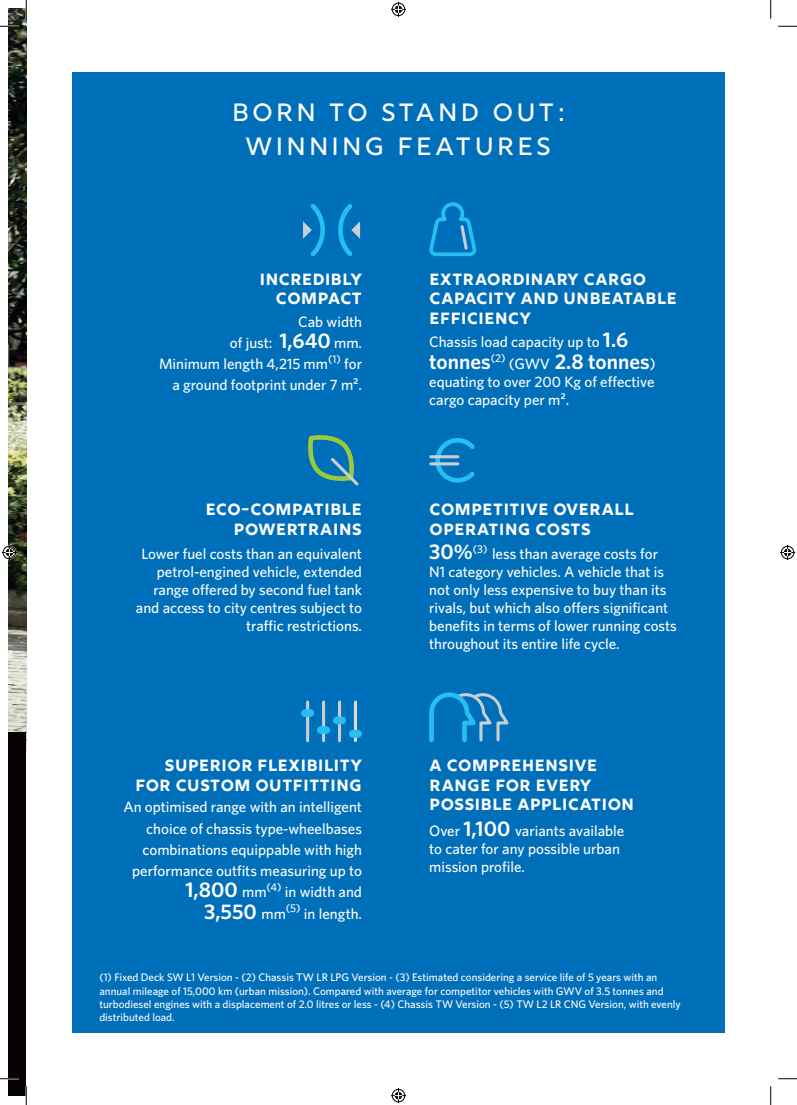
<style>
.page{position:relative;width:797px;height:1105px;background:#fff}
.page>*{position:absolute;margin:0;border:0;box-sizing:border-box;transform-origin:0 0}
.t1{font:25px/34.6px "Rig Medium Face";letter-spacing:.1em;color:#fff;text-align:center}
.t2{font:600 21.25px "Whitney";color:#fff}
.t3{font:16.25px/19.5px "Rig Bold Face";color:#fff}
.t4{font:500 15px/18px "Whitney";color:#fff}
.t5{font:500 11px/13.2px "Whitney";color:#fff}
.s1{font-weight:600;font-size:21.25px}
.s2{font-weight:500;font-size:15px}
</style>
<div class="page">
<img style="left:9px;top:9px;width:17px;height:723px">
<div style="left:9px;top:732px;width:17px;height:364px;background:#080302"></div>
<div style="left:72px;top:72px;width:652px;height:961px;background:#006fba"></div>
<svg style="left:433px;top:438px;width:42px;height:45px"></svg>
<hr style="left:431px;top:455px;width:27px;height:3px;background:#c7ced4">
<hr style="left:431px;top:462px;width:27px;height:3px;background:#c7ced4">
<svg style="left:308px;top:435px;width:51px;height:51px"></svg>
<hr style="left:306px;top:702px;width:3px;height:39px;background:#c7ced4">
<hr style="left:322px;top:702px;width:3px;height:39px;background:#c7ced4">
<hr style="left:338px;top:702px;width:3px;height:39px;background:#c7ced4">
<hr style="left:354px;top:702px;width:3px;height:39px;background:#d8dce1">
<div style="left:305px;top:709px;width:5px;height:8px;background:#26bff0"></div>
<div style="left:321px;top:726px;width:5px;height:8px;background:#26bff0"></div>
<div style="left:337px;top:716px;width:5px;height:8px;background:#26bff0"></div>
<div style="left:353px;top:730px;width:5px;height:8px;background:#26bff0"></div>
<svg style="left:429px;top:692px;width:80px;height:50px"></svg>
<svg style="left:429px;top:202px;width:48px;height:55px"></svg>
<svg style="left:338px;top:204px;width:22px;height:52px"></svg>
<svg style="left:303px;top:204px;width:22px;height:52px"></svg>
<svg style="left:0;top:25px;width:19px;height:2px"></svg>
<svg style="left:778px;top:25px;width:19px;height:2px"></svg>
<svg style="left:0;top:1078px;width:19px;height:1px"></svg>
<svg style="left:778px;top:1078px;width:19px;height:1px"></svg>
<svg style="left:25px;top:0;width:2px;height:19px"></svg>
<svg style="left:25px;top:1086px;width:2px;height:19px"></svg>
<svg style="left:770px;top:0;width:1px;height:19px"></svg>
<svg style="left:770px;top:1086px;width:1px;height:19px"></svg>
<svg style="left:391px;top:2px;width:15px;height:15px"></svg>
<svg style="left:391px;top:1088px;width:15px;height:15px"></svg>
<svg style="left:2px;top:545px;width:15px;height:15px"></svg>
<svg style="left:780px;top:545px;width:15px;height:15px"></svg>
<h1 class="t1" style="left:232px;top:97px;width:335px">BORN TO STAND OUT:<br>WINNING FEATURES</h1>
<p class="t3" style="left:259px;top:271px;width:104px;text-align:right">INCREDIBLY<br>COMPACT</p>
<p class="t4" style="left:159px;top:310px;width:204px;line-height:21.2px;text-align:right">Cab width<br>of just: <span class="s1">1,640</span> mm.<br>Minimum length 4,215 mm<sup>(1)</sup> for a ground footprint under 7 m².</p>
<p class="t3" style="left:205px;top:501px;width:158px;text-align:right">ECO-COMPATIBLE<br>POWERTRAINS</p>
<p class="t4" style="left:136px;top:545px;width:228px;text-align:right">Lower fuel costs than an equivalent petrol-engined vehicle, extended range offered by second fuel tank and access to city centres subject to traffic restrictions.</p>
<p class="t3" style="left:135px;top:757px;width:228px;text-align:right">SUPERIOR FLEXIBILITY<br>FOR CUSTOM OUTFITTING</p>
<p class="t4" style="left:123px;top:796px;width:240px;line-height:21.2px;text-align:right">An optimised range with an intelligent choice of chassis type-wheelbases combinations equippable with high performance outfits measuring up to<br><span class="s1">1,800</span> mm<sup>(4)</sup> in width and<br><span class="s1">3,550</span> mm<sup>(5)</sup> in length.</p>
<p class="t3" style="left:429px;top:271px;width:249px">EXTRAORDINARY CARGO<br>CAPACITY AND UNBEATABLE<br>EFFICIENCY</p>
<p class="t4" style="left:429px;top:333px;width:200px">Chassis load capacity up to <span class="s1">1.6</span></p>
<h2 class="t2" style="left:429px;top:347px;width:228px">tonnes<sup>(2)</sup> <span class="s2">(GWV</span> 2.8 tonnes<span class="s2">)</span></h2>
<p class="t4" style="left:429px;top:372px;width:227px">equating to over 200 Kg of effective cargo capacity per m².</p>
<p class="t3" style="left:429px;top:501px;width:206px">COMPETITIVE OVERALL<br>OPERATING COSTS</p>
<p class="t4" style="left:429px;top:545px;width:249px"><span class="s1">30%</span><sup>(3)</sup> less than average costs for N1 category vehicles. A vehicle that is not only less expensive to buy than its rivals, but which also offers significant benefits in terms of lower running costs throughout its entire life cycle.</p>
<p class="t3" style="left:429px;top:757px;width:206px">A COMPREHENSIVE<br>RANGE FOR EVERY<br>POSSIBLE APPLICATION</p>
<p class="t4" style="left:429px;top:822px;width:197px">Over <span class="s1">1,100</span> variants available to cater for any possible urban mission profile.</p>
<p class="t5" style="left:99px;top:971px;width:583px">(1) Fixed Deck SW L1 Version - (2) Chassis TW LR LPG Version - (3) Estimated considering a service life of 5 years with an annual mileage of 15,000 km (urban mission). Compared with average for competitor vehicles with GWV of 3.5 tonnes and turbodiesel engines with a displacement of 2.0 litres or less - (4) Chassis TW Version - (5) TW L2 LR CNG Version, with evenly distributed load.</p>
</div>
